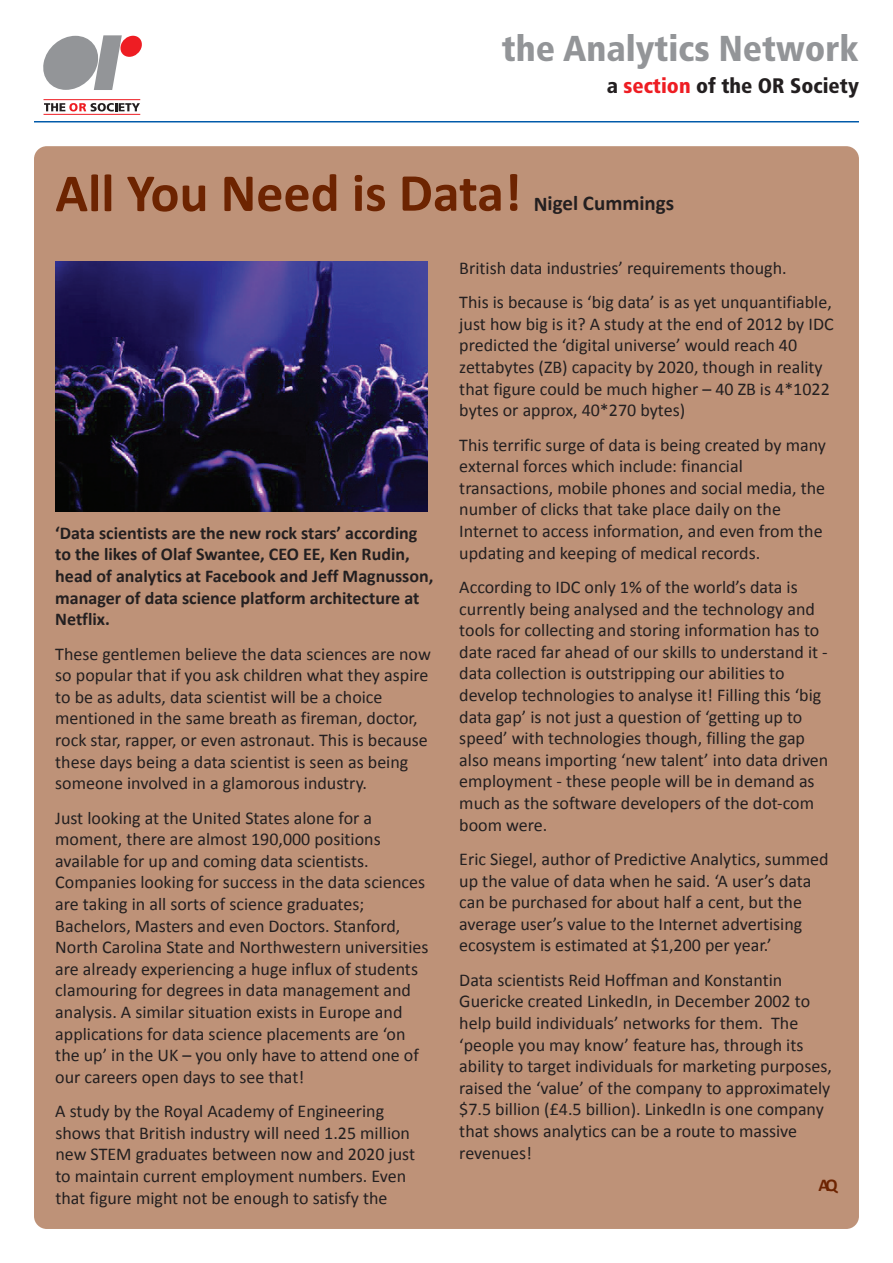
<style>
.page{position:relative;width:893px;height:1263px;background:#fff}
.page>*{position:absolute;margin:0;border:0;box-sizing:border-box;transform-origin:0 0}
.t1{font:700 54px "Calibri";color:#6d2401}
.t2{font:900 condensed 36px "Frutiger";color:#939598}
.t3{font:900 condensed 21px "Frutiger";color:#231f20}
.t4{font:700 21px "Calibri";color:#231f20}
.t5{font:18px/21.6px "Calibri";color:#231f20}
.t6{font:700 18px/21.6px "Calibri";color:#231f20}
.t7{font:700 18px "Calibri";color:#6d2401}
.s1{color:#ee1d23}
</style>
<div class="page">
<svg style="left:43px;top:35px;width:99px;height:55px"></svg>
<hr style="left:44px;top:99px;width:96px;height:1px;background:#ee1d23">
<hr style="left:44px;top:114px;width:96px;height:1px;background:#ee1d23">
<svg style="left:44px;top:103px;width:96px;height:8px"></svg>
<hr style="left:34px;top:121px;width:825px;height:1px;background:#015aaa">
<div style="left:34px;top:146px;width:825px;height:1083px;background:#be9278;border-radius:13px"></div>
<img style="left:55px;top:261px;width:372px;height:251px">
<h2 class="t2" style="left:502px;top:34px;width:359px">the Analytics Network</h2>
<p class="t3" style="left:607px;top:77px;width:254px">a <span class="s1">section</span> of the OR Society</p>
<h1 class="t1" style="left:55px;top:159px;width:468px">All You Need is Data!</h1>
<p class="t4" style="left:534px;top:190px;width:142px">Nigel Cummings</p>
<p class="t6" style="left:55px;top:522px;width:380px">‘Data scientists are the new rock stars’ according to the likes of Olaf Swantee, CEO EE, Ken Rudin, head of analytics at Facebook and Jeff Magnusson, manager of data science platform architecture at Netflix.</p>
<p class="t5" style="left:55px;top:642px;width:377px">These gentlemen believe the data sciences are now so popular that if you ask children what they aspire to be as adults, data scientist will be a choice mentioned in the same breath as fireman, doctor, rock star, rapper, or even astronaut. This is because these days being a data scientist is seen as being someone involved in a glamorous industry.</p>
<p class="t5" style="left:55px;top:806px;width:375px">Just looking at the United States alone for a moment, there are almost 190,000 positions available for up and coming data scientists.<br>Companies looking for success in the data sciences are taking in all sorts of science graduates; Bachelors, Masters and even Doctors. Stanford, North Carolina State and Northwestern universities are already experiencing a huge influx of students clamouring for degrees in data management and analysis. A similar situation exists in Europe and applications for data science placements are ‘on the up’ in the UK – you only have to attend one of our careers open days to see that!</p>
<p class="t5" style="left:55px;top:1100px;width:361px">A study by the Royal Academy of Engineering shows that British industry will need 1.25 million new STEM graduates between now and 2020 just to maintain current employment numbers. Even that figure might not be enough to satisfy the</p>
<p class="t5" style="left:459px;top:251px;width:374px;line-height:34.3px">British data industries’ requirements though.<br>This is because is ‘big data’ is as yet unquantifiable,</p>
<p class="t5" style="left:459px;top:313px;width:376px">just how big is it? A study at the end of 2012 by IDC predicted the ‘digital universe’ would reach 40 zettabytes (ZB) capacity by 2020, though in reality that figure could be much higher – 40 ZB is 4*1022 bytes or approx, 40*270 bytes)</p>
<p class="t5" style="left:459px;top:434px;width:368px">This terrific surge of data is being created by many external forces which include: financial transactions, mobile phones and social media, the number of clicks that take place daily on the Internet to access information, and even from the updating and keeping of medical records.</p>
<p class="t5" style="left:459px;top:576px;width:371px">According to IDC only 1% of the world’s data is currently being analysed and the technology and tools for collecting and storing information has to date raced far ahead of our skills to understand it - data collection is outstripping our abilities to develop technologies to analyse it! Filling this ‘big data gap’ is not just a question of ‘getting up to speed’ with technologies though, filling the gap also means importing ‘new talent’ into data driven employment - these people will be in demand as much as the software developers of the dot-com boom were.</p>
<p class="t5" style="left:459px;top:848px;width:371px">Eric Siegel, author of Predictive Analytics, summed up the value of data when he said. ‘A user’s data can be purchased for about half a cent, but the average user’s value to the Internet advertising ecosystem is estimated at $1,200 per year.’</p>
<p class="t5" style="left:459px;top:969px;width:374px">Data scientists Reid Hoffman and Konstantin Guericke created LinkedIn, in December 2002 to help build individuals’ networks for them. The ‘people you may know’ feature has, through its ability to target individuals for marketing purposes, raised the ‘value’ of the company to approximately $7.5 billion (£4.5 billion). LinkedIn is one company that shows analytics can be a route to massive revenues!</p>
<p class="t7" style="left:818px;top:1174px;width:21px">AQ</p>
</div>
